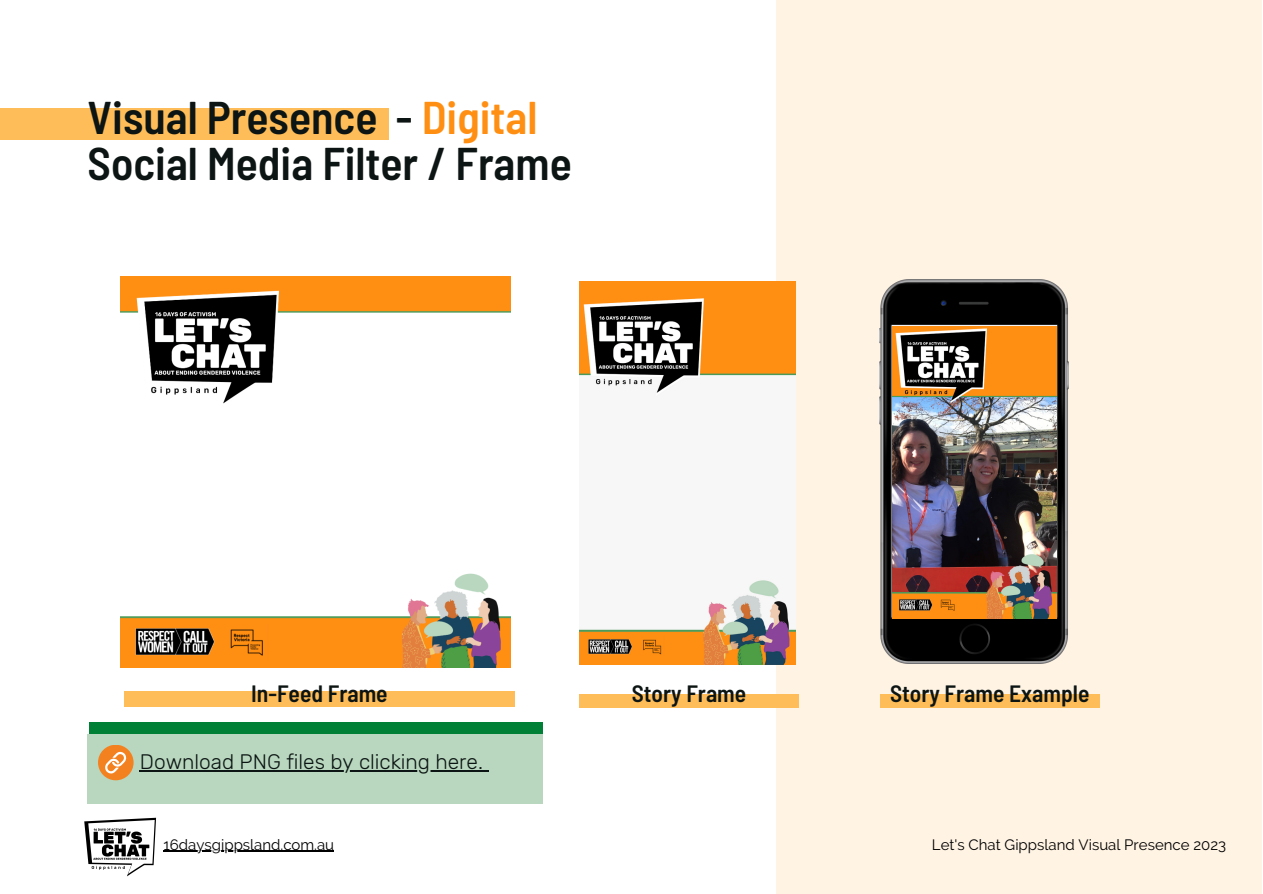
<style>
.page{position:relative;width:1263px;height:894px;background:#fff}
.page>*{position:absolute;margin:0;border:0;box-sizing:border-box;transform-origin:0 0}
.t1{font:600 semi-condensed 45.75px "Barlow";color:#0c1513}
.t2{font:600 semi-condensed 23.55px "Barlow";color:#0c1513}
.t3{font:300 20.85px "Rubik";color:#0c1513}
.t4{font:15px "Raleway";color:#000}
.s1{color:#ff8f12}
</style>
<div class="page">
<div style="left:0;top:108px;width:389px;height:31px;background:#ffbd59"></div>
<div style="left:124px;top:691px;width:390px;height:16px;background:#ffbd59"></div>
<div style="left:776px;top:0;width:486px;height:893px;background:#fff4e4"></div>
<div style="left:579px;top:693px;width:219px;height:14px;background:#ffbd59"></div>
<img style="left:880px;top:280px;width:189px;height:383px">
<div style="left:880px;top:693px;width:219px;height:14px;background:#ffbd59"></div>
<img style="left:579px;top:281px;width:216px;height:383px">
<div style="left:89px;top:722px;width:454px;height:13px;background:#008037"></div>
<div style="left:88px;top:734px;width:455px;height:69px;background:#b8d7be"></div>
<div style="left:98px;top:744px;width:36px;height:36px;background:#f48120;border-radius:50%"></div>
<svg style="left:105px;top:751px;width:21px;height:22px"></svg>
<img style="left:893px;top:326px;width:164px;height:292px">
<img style="left:120px;top:276px;width:390px;height:391px">
<hr style="left:140px;top:770px;width:343px;height:1px;background:#0c1513">
<hr style="left:164px;top:850px;width:170px;height:1px;background:#000">
<img style="left:84px;top:817px;width:73px;height:60px">
<p class="t1" style="left:88px;top:88px;width:451px">Visual Presence - <span class="s1">Digital</span></p>
<p class="t1" style="left:88px;top:134px;width:486px">Social Media Filter / Frame</p>
<p class="t2" style="left:251px;top:678px;width:138px">In-Feed Frame</p>
<p class="t2" style="left:632px;top:678px;width:116px">Story Frame</p>
<p class="t2" style="left:890px;top:678px;width:201px">Story Frame Example</p>
<p class="t3" style="left:140px;top:749px;width:345px">Download PNG files by clicking here.</p>
<p class="t4" style="left:164px;top:835px;width:172px">16daysgippsland.com.au</p>
<p class="t4" style="left:932px;top:835px;width:296px">Let's Chat Gippsland Visual Presence 2023</p>
</div>
